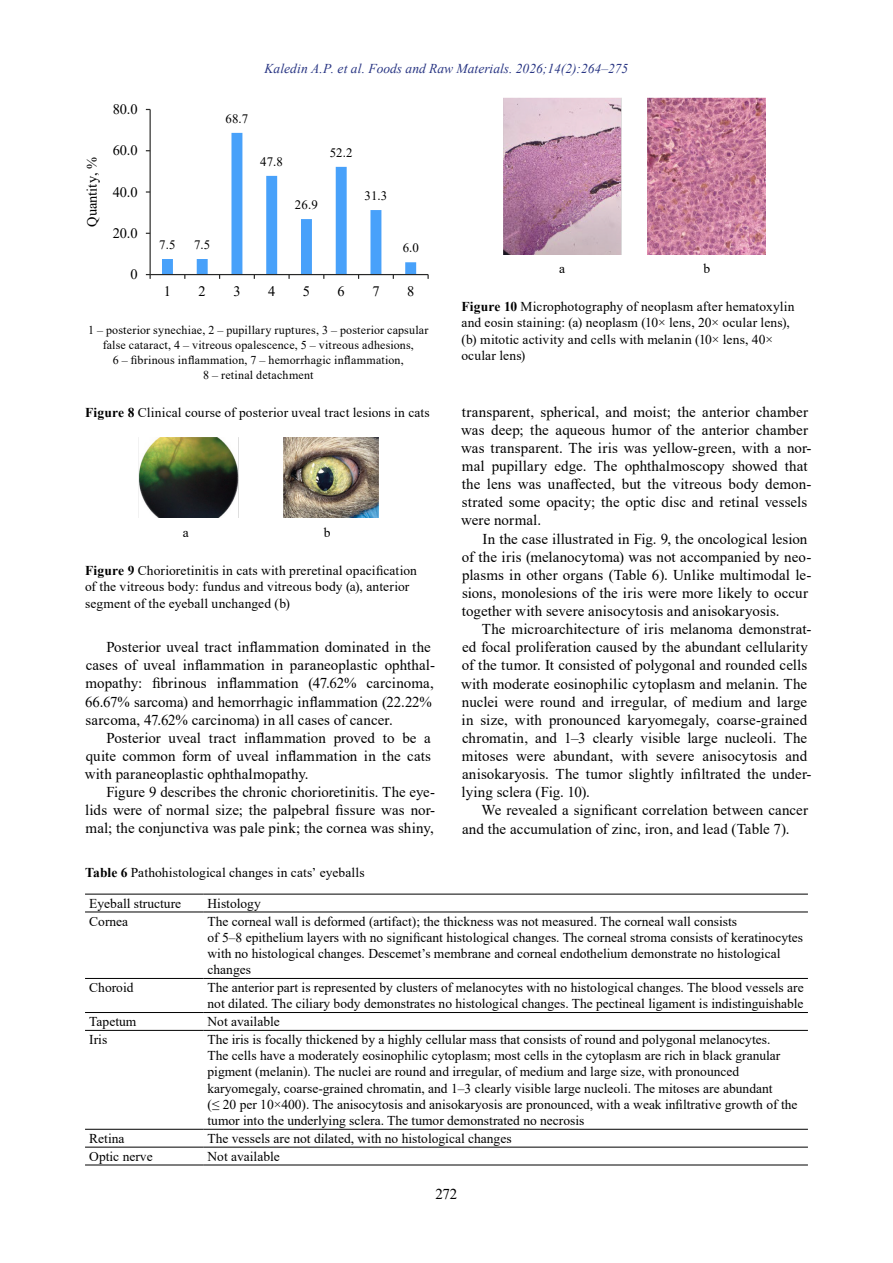
<style>
.page{position:relative;width:893px;height:1263px;background:#fff}
.page>*{position:absolute;margin:0;border:0;box-sizing:border-box;transform-origin:0 0}
.t1{font:15px/18.1px "Times New Roman";letter-spacing:.005em;color:#000}
.t2{font:14.4px "Times New Roman";color:#000}
.t3{font:13.5px/16.2px "Times New Roman";color:#000}
.t4{font:italic 13.5px "Times New Roman";color:#283583}
.t5{font:12.9px "Times New Roman";letter-spacing:.01em;color:#000}
.t6{font:12px/15px "Times New Roman";letter-spacing:.015em;color:#000;text-align:center}
.s1{font-weight:700}
</style>
<div class="page">
<hr style="left:85px;top:912px;width:118px;height:1px;background:#000">
<hr style="left:203px;top:912px;width:605px;height:1px;background:#000">
<hr style="left:85px;top:978px;width:118px;height:1px;background:#000">
<hr style="left:203px;top:978px;width:605px;height:1px;background:#000">
<hr style="left:85px;top:1012px;width:118px;height:1px;background:#000">
<hr style="left:203px;top:1012px;width:605px;height:1px;background:#000">
<hr style="left:85px;top:1030px;width:118px;height:1px;background:#000">
<hr style="left:203px;top:1030px;width:605px;height:1px;background:#000">
<hr style="left:85px;top:1129px;width:118px;height:1px;background:#000">
<hr style="left:203px;top:1129px;width:605px;height:1px;background:#000">
<hr style="left:85px;top:1147px;width:118px;height:1px;background:#000">
<hr style="left:203px;top:1147px;width:605px;height:1px;background:#000">
<hr style="left:85px;top:894px;width:118px;height:1px;background:#000">
<hr style="left:203px;top:894px;width:605px;height:1px;background:#000">
<hr style="left:85px;top:1165px;width:118px;height:1px;background:#000">
<hr style="left:203px;top:1165px;width:605px;height:1px;background:#000">
<hr style="left:150px;top:109px;width:1px;height:166px;background:#282827">
<hr style="left:150px;top:274px;width:278px;height:1px;background:#282827">
<svg style="left:146px;top:274px;width:5px;height:5px"></svg>
<svg style="left:162px;top:133px;width:254px;height:146px"></svg>
<img style="left:283px;top:438px;width:95px;height:80px">
<img style="left:138px;top:438px;width:101px;height:80px">
<img style="left:503px;top:98px;width:118px;height:156px">
<img style="left:648px;top:98px;width:118px;height:156px">
<p class="t2" style="left:82px;top:227px;width:71px;rotate:-90deg">Quantity, %</p>
<p class="t2" style="left:113px;top:99px;width:26px">80.0</p>
<p class="t2" style="left:113px;top:140px;width:26px">60.0</p>
<p class="t2" style="left:113px;top:182px;width:26px">40.0</p>
<p class="t2" style="left:113px;top:223px;width:26px">20.0</p>
<p class="t5" style="left:159px;top:236px;width:18px">7.5</p>
<p class="t5" style="left:194px;top:236px;width:18px">7.5</p>
<p class="t4" style="left:264px;top:59px;width:365px">Kaledin A.P. et al. Foods and Raw Materials. 2026;14(2):264–275</p>
<p class="t5" style="left:225px;top:109px;width:24px">68.7</p>
<p class="t5" style="left:260px;top:152px;width:24px">47.8</p>
<p class="t5" style="left:295px;top:196px;width:24px">26.9</p>
<p class="t5" style="left:330px;top:143px;width:24px">52.2</p>
<p class="t5" style="left:364px;top:187px;width:24px">31.3</p>
<p class="t5" style="left:403px;top:239px;width:18px">6.0</p>
<p class="t2" style="left:131px;top:264px;width:9px">0</p>
<p class="t2" style="left:164px;top:281px;width:9px">1</p>
<p class="t2" style="left:199px;top:281px;width:9px">2</p>
<p class="t2" style="left:233px;top:281px;width:9px">3</p>
<p class="t2" style="left:268px;top:281px;width:9px">4</p>
<p class="t2" style="left:303px;top:281px;width:9px">5</p>
<p class="t2" style="left:338px;top:281px;width:9px">6</p>
<p class="t2" style="left:372px;top:281px;width:9px">7</p>
<p class="t2" style="left:407px;top:281px;width:9px">8</p>
<p class="t6" style="left:88px;top:322px;width:342px">1 – posterior synechiae, 2 – pupillary ruptures, 3 – posterior capsular false cataract, 4 – vitreous opalescence, 5 – vitreous adhesions,<br>6 – fibrinous inflammation, 7 – hemorrhagic inflammation,<br>8 – retinal detachment</p>
<p class="t3" style="left:85px;top:404px;width:346px"><span class="s1">Figure 8</span> Clinical course of posterior uveal tract lesions in cats</p>
<p class="t3" style="left:183px;top:524px;width:7px">a</p>
<p class="t3" style="left:324px;top:524px;width:8px">b</p>
<p class="t3" style="left:85px;top:561px;width:333px"><span class="s1">Figure 9</span> Chorioretinitis in cats with preretinal opacification of the vitreous body: fundus and vitreous body (a), anterior segment of the eyeball unchanged (b)</p>
<p class="t1" style="left:85px;top:637px;width:351px;text-indent:21px">Posterior uveal tract inflammation dominated in the cases of uveal inflammation in paraneoplastic ophthal&shy;mopathy: fibrinous inflammation (47.62% carcinoma, 66.67% sarcoma) and hemorrhagic inflammation (22.22% sarcoma, 47.62% carcinoma) in all cases of cancer.</p>
<p class="t1" style="left:85px;top:728px;width:348px;text-align:justify;text-indent:21px">Posterior uveal tract inflammation proved to be a quite common form of uveal inflammation in the cats with paraneoplastic ophthalmopathy.</p>
<p class="t1" style="left:85px;top:783px;width:351px;text-align:justify;text-indent:21px">Figure 9 describes the chronic chorioretinitis. The eye&shy;lids were of normal size; the palpebral fissure was nor&shy;mal; the conjunctiva was pale pink; the cornea was shiny,</p>
<p class="t3" style="left:559px;top:260px;width:7px">a</p>
<p class="t3" style="left:704px;top:260px;width:8px">b</p>
<p class="t3" style="left:461px;top:298px;width:335px"><span class="s1">Figure 10</span> Microphotography of neoplasm after hematoxylin and eosin staining: (a) neoplasm (10× lens, 20× ocular lens), (b) mitotic activity and cells with melanin (10× lens, 40× ocular lens)</p>
<p class="t1" style="left:461px;top:402px;width:352px">transparent, spherical, and moist; the anterior chamber was deep; the aqueous humor of the anterior chamber was transparent. The iris was yellow-green, with a nor&shy;mal pupillary edge. The ophthalmoscopy showed that the lens was unaffected, but the vitreous body demon&shy;strated some opacity; the optic disc and retinal vessels were normal.</p>
<p class="t1" style="left:462px;top:529px;width:351px;text-indent:21px">In the case illustrated in Fig. 9, the oncological lesion of the iris (melanocytoma) was not accompanied by neo&shy;plasms in other organs (Table 6). Unlike multimodal le&shy;sions, monolesions of the iris were more likely to occur together with severe anisocytosis and anisokaryosis.</p>
<p class="t1" style="left:461px;top:620px;width:352px;text-indent:21px">The microarchitecture of iris melanoma demonstrat&shy;ed focal proliferation caused by the abundant cellularity of the tumor. It consisted of polygonal and rounded cells with moderate eosinophilic cytoplasm and melanin. The nuclei were round and irregular, of medium and large in size, with pronounced karyomegaly, coarse-grained chromatin, and 1–3 clearly visible large nucleoli. The mitoses were abundant, with severe anisocytosis and anisokaryosis. The tumor slightly infiltrated the under&shy;lying sclera (Fig. 10).</p>
<p class="t1" style="left:462px;top:801px;width:348px;text-indent:20px">We revealed a significant correlation between cancer and the accumulation of zinc, iron, and lead (Table 7).</p>
<p class="t3" style="left:85px;top:864px;width:281px"><span class="s1">Table 6</span> Pathohistological changes in cats’ eyeballs</p>
<p class="t3" style="left:89px;top:895px;width:93px">Eyeball structure</p>
<p class="t3" style="left:207px;top:895px;width:55px">Histology</p>
<p class="t3" style="left:89px;top:912px;width:40px">Cornea</p>
<p class="t3" style="left:207px;top:912px;width:597px">The corneal wall is deformed (artifact); the thickness was not measured. The corneal wall consists<br>of 5–8 epithelium layers with no significant histological changes. The corneal stroma consists of keratinocytes with no histological changes. Descemet’s membrane and corneal endothelium demonstrate no histological changes</p>
<p class="t3" style="left:89px;top:979px;width:46px">Choroid</p>
<p class="t3" style="left:207px;top:979px;width:598px">The anterior part is represented by clusters of melanocytes with no histological changes. The blood vessels are not dilated. The ciliary body demonstrates no histological changes. The pectineal ligament is indistinguishable</p>
<p class="t3" style="left:89px;top:1013px;width:49px">Tapetum</p>
<p class="t3" style="left:207px;top:1013px;width:74px">Not available</p>
<p class="t3" style="left:89px;top:1031px;width:19px">Iris</p>
<p class="t3" style="left:207px;top:1031px;width:591px">The iris is focally thickened by a highly cellular mass that consists of round and polygonal melanocytes.<br>The cells have a moderately eosinophilic cytoplasm; most cells in the cytoplasm are rich in black granular pigment (melanin). The nuclei are round and irregular, of medium and large size, with pronounced karyomegaly, coarse-grained chromatin, and 1–3 clearly visible large nucleoli. The mitoses are abundant<br>(≤ 20 per 10×400). The anisocytosis and anisokaryosis are pronounced, with a weak infiltrative growth of the tumor into the underlying sclera. The tumor demonstrated no necrosis</p>
<p class="t3" style="left:89px;top:1130px;width:37px">Retina</p>
<p class="t3" style="left:207px;top:1130px;width:306px">The vessels are not dilated, with no histological changes</p>
<p class="t3" style="left:89px;top:1148px;width:65px">Optic nerve</p>
<p class="t3" style="left:207px;top:1148px;width:74px">Not available</p>
<p class="t1" style="left:435px;top:1184px;width:24px">272</p>
</div>
